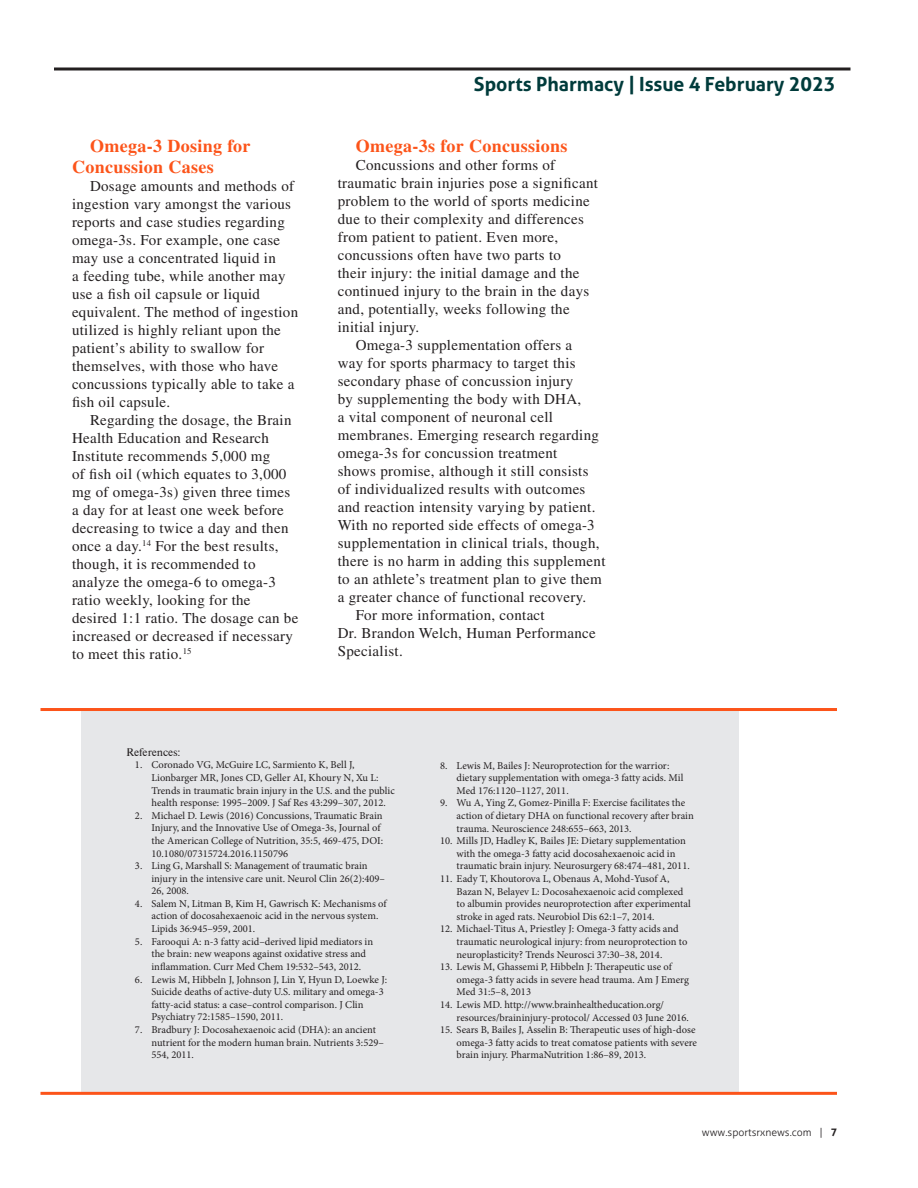
<style>
.page{position:relative;width:918px;height:1188px;background:#fff}
.page>*{position:absolute;margin:0;border:0;box-sizing:border-box;transform-origin:0 0}
.t1{font:700 19.5px "Aller";color:#003b3b}
.t2{font:700 18px/21.6px "Times LT Std";letter-spacing:.02em;color:#fc541a}
.t3{font:15px/18px "Times LT Std";letter-spacing:.02em;color:#231f20}
.t4{font:10.5px/12.6px "Minion Pro";color:#231f20}
.t5{font:300 10.5px "Aller";color:#231f20}
.t6{font:10.5px "Times";color:#231f20}
.s1{font-weight:700}
</style>
<div class="page">
<div style="left:81px;top:711px;width:657px;height:381px;background:#e6e7e9"></div>
<hr style="left:40px;top:708px;width:797px;height:3px;background:#fc541a">
<hr style="left:40px;top:1092px;width:797px;height:3px;background:#fc541a">
<hr style="left:0;top:892px;width:1px;height:201px;background:#b4b5b8">
<svg style="left:0;top:1068px;width:1px;height:25px"></svg>
<hr style="left:54px;top:68px;width:796px;height:2px;background:#231f20">
<h2 class="t2" style="left:72px;top:135px;width:180px;text-indent:18px">Omega-3 Dosing for<br>Concussion Cases</h2>
<p class="t3" style="left:72px;top:177px;width:228px;text-indent:18px">Dosage amounts and methods of ingestion vary amongst the various reports and case studies regarding omega-3s. For example, one case may use a concentrated liquid in<br>a feeding tube, while another may use a fish oil capsule or liquid equivalent. The method of ingestion utilized is highly reliant upon the patient’s ability to swallow for themselves, with those who have concussions typically able to take a fish oil capsule.</p>
<p class="t3" style="left:72px;top:411px;width:228px;text-indent:18px">Regarding the dosage, the Brain<br>Health Education and Research<br>Institute recommends 5,000 mg<br>of fish oil (which equates to 3,000 mg of omega-3s) given three times a day for at least one week before decreasing to twice a day and then once a day.<sup>14</sup> For the best results, though, it is recommended to analyze the omega-6 to omega-3 ratio weekly, looking for the desired 1:1 ratio. The dosage can be increased or decreased if necessary to meet this ratio.<sup>15</sup></p>
<h1 class="t1" style="left:474px;top:72px;width:363px">Sports Pharmacy | Issue 4 February 2023</h1>
<h2 class="t2" style="left:356px;top:135px;width:213px">Omega-3s for Concussions</h2>
<h3 class="t3" style="left:356px;top:156px;width:201px">Concussions and other forms of</h3>
<h3 class="t3" style="left:338px;top:174px;width:262px">traumatic brain injuries pose a significant</h3>
<h3 class="t3" style="left:338px;top:192px;width:254px">problem to the world of sports medicine</h3>
<h3 class="t3" style="left:338px;top:210px;width:248px">due to their complexity and differences</h3>
<h3 class="t3" style="left:338px;top:228px;width:222px">from patient to patient. Even more,</h3>
<h3 class="t3" style="left:338px;top:246px;width:225px">concussions often have two parts to</h3>
<h3 class="t3" style="left:338px;top:264px;width:243px">their injury: the initial damage and the</h3>
<h3 class="t3" style="left:338px;top:282px;width:253px">continued injury to the brain in the days</h3>
<h3 class="t3" style="left:338px;top:300px;width:233px">and, potentially, weeks following the</h3>
<h3 class="t3" style="left:338px;top:318px;width:83px">initial injury.</h3>
<h3 class="t3" style="left:356px;top:336px;width:218px">Omega-3 supplementation offers a</h3>
<h3 class="t3" style="left:338px;top:354px;width:239px">way for sports pharmacy to target this</h3>
<h3 class="t3" style="left:338px;top:372px;width:237px">secondary phase of concussion injury</h3>
<h3 class="t3" style="left:338px;top:390px;width:245px">by supplementing the body with DHA,</h3>
<h3 class="t3" style="left:338px;top:408px;width:217px">a vital component of neuronal cell</h3>
<h3 class="t3" style="left:338px;top:426px;width:263px">membranes. Emerging research regarding</h3>
<h3 class="t3" style="left:338px;top:444px;width:221px">omega-3s for concussion treatment</h3>
<h3 class="t3" style="left:338px;top:462px;width:252px">shows promise, although it still consists</h3>
<h3 class="t3" style="left:338px;top:480px;width:249px">of individualized results with outcomes</h3>
<h3 class="t3" style="left:338px;top:498px;width:259px">and reaction intensity varying by patient.</h3>
<h3 class="t3" style="left:338px;top:516px;width:259px">With no reported side effects of omega-3</h3>
<h3 class="t3" style="left:338px;top:534px;width:263px">supplementation in clinical trials, though,</h3>
<h3 class="t3" style="left:338px;top:552px;width:269px">there is no harm in adding this supplement</h3>
<h3 class="t3" style="left:338px;top:570px;width:266px">to an athlete’s treatment plan to give them</h3>
<h3 class="t3" style="left:338px;top:588px;width:250px">a greater chance of functional recovery.</h3>
<h3 class="t3" style="left:356px;top:606px;width:190px">For more information, contact</h3>
<h3 class="t3" style="left:338px;top:624px;width:259px">Dr. Brandon Welch, Human Performance</h3>
<h3 class="t3" style="left:338px;top:642px;width:67px">Specialist.</h3>
<p class="t6" style="left:126px;top:746px;width:56px">References:</p>
<p class="t4" style="left:151px;top:759px;width:245px;text-indent:-16px">1. Coronado VG, McGuire LC, Sarmiento K, Bell J, Lionbarger MR, Jones CD, Geller AI, Khoury N, Xu L:<br>Trends in traumatic brain injury in the U.S. and the public health response: 1995–2009. J Saf Res 43:299–307, 2012.</p>
<p class="t4" style="left:151px;top:809px;width:233px;text-indent:-16px">2. Michael D. Lewis (2016) Concussions, Traumatic Brain Injury, and the Innovative Use of Omega-3s, Journal of the American College of Nutrition, 35:5, 469-475, DOI:<br>10.1080/07315724.2016.1150796</p>
<p class="t4" style="left:151px;top:859px;width:235px;text-indent:-16px">3. Ling G, Marshall S: Management of traumatic brain injury in the intensive care unit. Neurol Clin 26(2):409–<br>26, 2008.</p>
<p class="t4" style="left:151px;top:897px;width:237px;text-indent:-16px">4. Salem N, Litman B, Kim H, Gawrisch K: Mechanisms of action of docosahexaenoic acid in the nervous system.<br>Lipids 36:945–959, 2001.</p>
<p class="t4" style="left:151px;top:935px;width:223px;text-indent:-16px">5. Farooqui A: n-3 fatty acid–derived lipid mediators in the brain: new weapons against oxidative stress and inflammation. Curr Med Chem 19:532–543, 2012.</p>
<p class="t4" style="left:151px;top:973px;width:237px;text-indent:-16px">6. Lewis M, Hibbeln J, Johnson J, Lin Y, Hyun D, Loewke J:<br>Suicide deaths of active-duty U.S. military and omega-3 fatty-acid status: a case–control comparison. J Clin Psychiatry 72:1585–1590, 2011.</p>
<p class="t4" style="left:151px;top:1023px;width:234px;text-indent:-16px">7. Bradbury J: Docosahexaenoic acid (DHA): an ancient nutrient for the modern human brain. Nutrients 3:529–<br>554, 2011.</p>
<p class="t4" style="left:457px;top:759px;width:228px;text-indent:-16px">8. Lewis M, Bailes J: Neuroprotection for the warrior: dietary supplementation with omega-3 fatty acids. Mil<br>Med 176:1120–1127, 2011.</p>
<p class="t4" style="left:457px;top:797px;width:239px;text-indent:-16px">9. Wu A, Ying Z, Gomez-Pinilla F: Exercise facilitates the action of dietary DHA on functional recovery after brain trauma. Neuroscience 248:655–663, 2013.</p>
<p class="t4" style="left:457px;top:835px;width:235px;text-indent:-16px">10. Mills JD, Hadley K, Bailes JE: Dietary supplementation with the omega-3 fatty acid docosahexaenoic acid in traumatic brain injury. Neurosurgery 68:474–481, 2011.</p>
<p class="t4" style="left:457px;top:872px;width:236px;text-indent:-16px">11. Eady T, Khoutorova L, Obenaus A, Mohd-Yusof A, Bazan N, Belayev L: Docosahexaenoic acid complexed to albumin provides neuroprotection after experimental stroke in aged rats. Neurobiol Dis 62:1–7, 2014.</p>
<p class="t4" style="left:457px;top:923px;width:232px;text-indent:-16px">12. Michael-Titus A, Priestley J: Omega-3 fatty acids and traumatic neurological injury: from neuroprotection to neuroplasticity? Trends Neurosci 37:30–38, 2014.</p>
<p class="t4" style="left:457px;top:961px;width:234px;text-indent:-16px">13. Lewis M, Ghassemi P, Hibbeln J: Therapeutic use of omega-3 fatty acids in severe head trauma. Am J Emerg<br>Med 31:5–8, 2013</p>
<p class="t4" style="left:457px;top:998px;width:234px;text-indent:-16px">14. Lewis MD. http://www.brainhealtheducation.org/ resources/braininjury-protocol/ Accessed 03 June 2016.</p>
<p class="t4" style="left:457px;top:1024px;width:242px;text-indent:-16px">15. Sears B, Bailes J, Asselin B: Therapeutic uses of high-dose omega-3 fatty acids to treat comatose patients with severe brain injury. PharmaNutrition 1:86–89, 2013.</p>
<p class="t5" style="left:702px;top:1125px;width:137px">www.sportsrxnews.com | <span class="s1">7</span></p>
</div>
